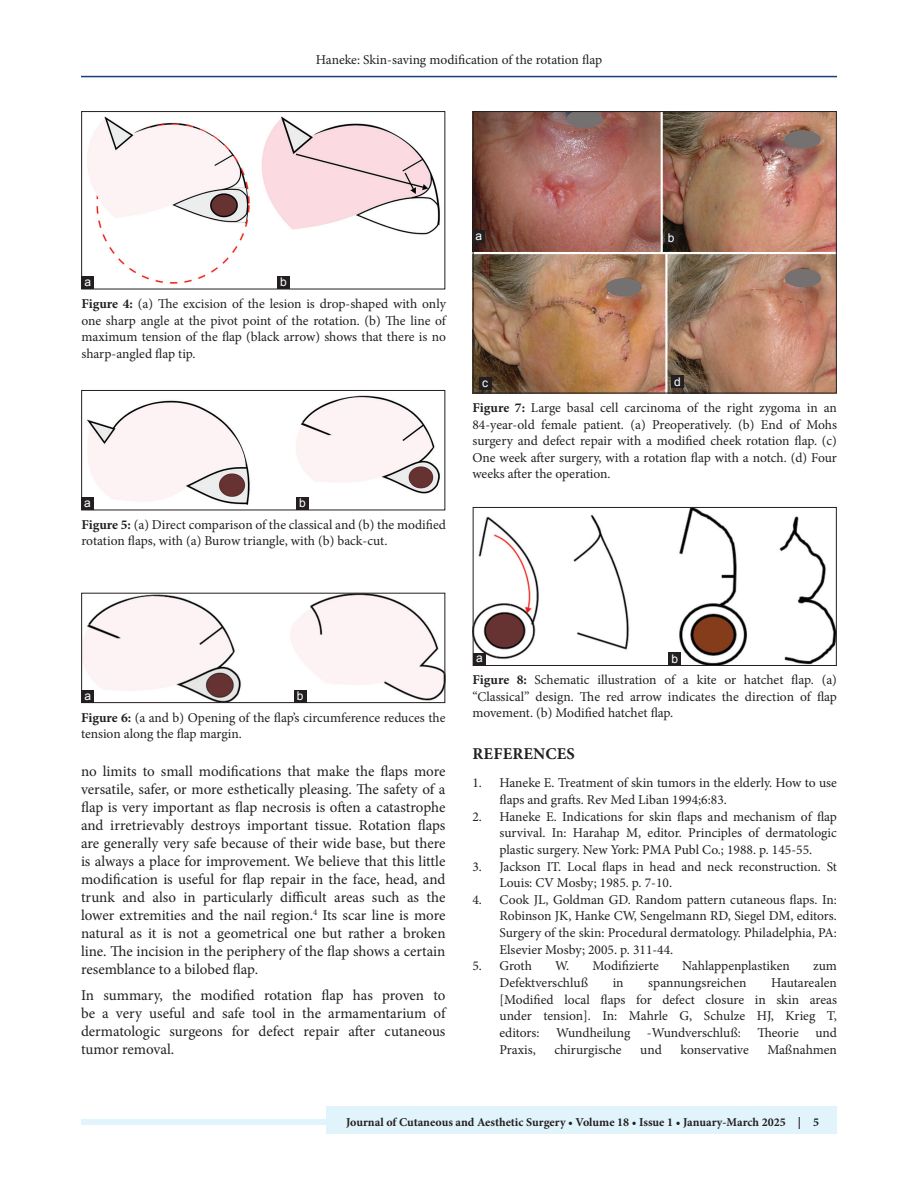
<style>
.page{position:relative;width:918px;height:1188px;background:#fff}
.page>*{position:absolute;margin:0;border:0;box-sizing:border-box;transform-origin:0 0}
.t1{font:700 16.5px "Minion Pro";letter-spacing:.01em;color:#231f20}
.TX{font:15px/18px "Minion Pro";letter-spacing:-.005em;color:#231f20;text-align:justify}
.FGC{font:13.5px/16.5px "Minion Pro";letter-spacing:-.005em;color:#231f20;text-align:justify}
.REF{font:13.5px/16.6px "Minion Pro";color:#231f20;text-align:justify}
.JF{font:700 12px "Minion Pro";color:#231f20}
.LABEL{font:12px "Arial";color:#fff}
.s1{font-weight:700}
</style>
<div class="page">
<hr style="left:81px;top:76px;width:756px;height:1px;background:#164077">
<div style="left:81px;top:1119px;width:756px;height:6px;background:#e1f4fc"></div>
<div style="left:327px;top:1106px;width:510px;height:28px;background:#e1f4fc"></div>
<img style="left:87px;top:395px;width:353px;height:110px">
<div style="left:81px;top:390px;width:364px;height:120px;border:1px solid #231f20"></div>
<img style="left:83px;top:595px;width:360px;height:106px">
<div style="left:81px;top:593px;width:364px;height:110px;border:1px solid #231f20"></div>
<img style="left:87px;top:116px;width:353px;height:168px">
<div style="left:81px;top:111px;width:364px;height:178px;border:1px solid #231f20"></div>
<img style="left:475px;top:509px;width:360px;height:155px">
<div style="left:473px;top:507px;width:364px;height:159px;border:1px solid #231f20"></div>
<div style="left:668px;top:653px;width:13px;height:12px;background:#231f20"></div>
<div style="left:473px;top:653px;width:13px;height:13px;background:#231f20"></div>
<div style="left:81px;top:276px;width:13px;height:13px;background:#231f20"></div>
<div style="left:277px;top:276px;width:13px;height:13px;background:#231f20"></div>
<div style="left:81px;top:497px;width:13px;height:13px;background:#231f20"></div>
<div style="left:296px;top:497px;width:13px;height:13px;background:#231f20"></div>
<div style="left:81px;top:690px;width:13px;height:13px;background:#231f20"></div>
<div style="left:294px;top:690px;width:13px;height:13px;background:#231f20"></div>
<img style="left:475px;top:113px;width:360px;height:278px">
<div style="left:473px;top:111px;width:364px;height:282px;border:1px solid #231f20"></div>
<div style="left:671px;top:375px;width:13px;height:13px;background:#231f20"></div>
<div style="left:479px;top:378px;width:13px;height:12px;background:#231f20"></div>
<div style="left:665px;top:231px;width:12px;height:13px;background:#231f20"></div>
<div style="left:472px;top:230px;width:13px;height:13px;background:#231f20"></div>
<p class="FGC" style="left:316px;top:51px;width:288px">Haneke: Skin-saving modification of the rotation flap</p>
<p class="LABEL" style="left:84px;top:274px;width:8px">a</p>
<p class="LABEL" style="left:280px;top:274px;width:8px">b</p>
<p class="FGC" style="left:81px;top:296px;width:366px"><span class="s1">Figure 4:</span> (a) The excision of the lesion is drop-shaped with only one sharp angle at the pivot point of the rotation. (b) The line of maximum tension of the flap (black arrow) shows that there is no sharp-angled flap tip.</p>
<p class="LABEL" style="left:84px;top:495px;width:8px">a</p>
<p class="LABEL" style="left:299px;top:495px;width:8px">b</p>
<p class="FGC" style="left:81px;top:516px;width:366px"><span class="s1">Figure 5:</span> (a) Direct comparison of the classical and (b) the modified rotation flaps, with (a) Burow triangle, with (b) back-cut.</p>
<p class="LABEL" style="left:476px;top:227px;width:8px">a</p>
<p class="LABEL" style="left:668px;top:229px;width:8px">b</p>
<p class="LABEL" style="left:482px;top:375px;width:7px">c</p>
<p class="LABEL" style="left:674px;top:374px;width:8px">d</p>
<p class="FGC" style="left:472px;top:400px;width:366px"><span class="s1">Figure 7:</span> Large basal cell carcinoma of the right zygoma in an 84-year-old female patient. (a) Preoperatively. (b) End of Mohs surgery and defect repair with a modified cheek rotation flap. (c)<br>One week after surgery, with a rotation flap with a notch. (d) Four weeks after the operation.</p>
<p class="LABEL" style="left:84px;top:687px;width:8px">a</p>
<p class="LABEL" style="left:297px;top:687px;width:8px">b</p>
<p class="FGC" style="left:81px;top:709px;width:366px"><span class="s1">Figure 6:</span> (a and b) Opening of the flap’s circumference reduces the tension along the flap margin.</p>
<p class="TX" style="left:81px;top:762px;width:366px">no limits to small modifications that make the flaps more versatile, safer, or more esthetically pleasing. The safety of a flap is very important as flap necrosis is often a catastrophe and irretrievably destroys important tissue. Rotation flaps are generally very safe because of their wide base, but there is always a place for improvement. We believe that this little modification is useful for flap repair in the face, head, and trunk and also in particularly difficult areas such as the lower extremities and the nail region.<sup>4</sup> Its scar line is more natural as it is not a geometrical one but rather a broken line. The incision in the periphery of the flap shows a certain resemblance to a bilobed flap.</p>
<p class="TX" style="left:81px;top:986px;width:366px">In summary, the modified rotation flap has proven to be a very useful and safe tool in the armamentarium of dermatologic surgeons for defect repair after cutaneous tumor removal.</p>
<p class="LABEL" style="left:476px;top:650px;width:8px">a</p>
<p class="LABEL" style="left:671px;top:651px;width:8px">b</p>
<p class="FGC" style="left:472px;top:672px;width:366px"><span class="s1">Figure 8:</span> Schematic illustration of a kite or hatchet flap. (a) “Classical” design. The red arrow indicates the direction of flap movement. (b) Modified hatchet flap.</p>
<h1 class="t1" style="left:473px;top:742px;width:104px">REFERENCES</h1>
<p class="REF" style="left:500px;top:775px;width:339px;text-indent:-27px">1. Haneke E. Treatment of skin tumors in the elderly. How to use flaps and grafts. Rev Med Liban 1994;6:83.</p>
<p class="REF" style="left:500px;top:808px;width:339px;text-indent:-27px">2. Haneke E. Indications for skin flaps and mechanism of flap survival. In: Harahap M, editor. Principles of dermatologic plastic surgery. New York: PMA Publ Co.; 1988. p. 145-55.</p>
<p class="REF" style="left:500px;top:858px;width:339px;text-indent:-27px">3. Jackson IT. Local flaps in head and neck reconstruction. St<br>Louis: CV Mosby; 1985. p. 7-10.</p>
<p class="REF" style="left:500px;top:891px;width:339px;text-indent:-27px">4. Cook JL, Goldman GD. Random pattern cutaneous flaps. In:<br>Robinson JK, Hanke CW, Sengelmann RD, Siegel DM, editors.<br>Surgery of the skin: Procedural dermatology. Philadelphia, PA:<br>Elsevier Mosby; 2005. p. 311-44.</p>
<p class="REF" style="left:472px;top:958px;width:61px">5. Groth</p>
<p class="REF" style="left:555px;top:958px;width:105px">W. Modifizierte</p>
<p class="REF" style="left:682px;top:958px;width:109px">Nahlappenplastiken</p>
<p class="REF" style="left:813px;top:958px;width:25px">zum</p>
<p class="REF" style="left:500px;top:974px;width:90px">Defektverschluß</p>
<p class="REF" style="left:613px;top:974px;width:13px">in</p>
<p class="REF" style="left:648px;top:974px;width:100px">spannungsreichen</p>
<p class="REF" style="left:500px;top:974px;width:339px;text-indent:272px">Hautarealen [Modified local flaps for defect closure in skin areas under tension]. In: Mahrle G, Schulze HJ, Krieg T, editors: Wundheilung -Wundverschluß: Theorie und Praxis,</p>
<p class="REF" style="left:554px;top:1041px;width:69px">chirurgische</p>
<p class="REF" style="left:640px;top:1041px;width:23px">und</p>
<p class="REF" style="left:681px;top:1041px;width:70px">konservative</p>
<p class="REF" style="left:767px;top:1041px;width:71px">Maßnahmen</p>
<p class="JF" style="left:346px;top:1113px;width:474px">Journal of Cutaneous and Aesthetic Surgery • Volume 18 • Issue 1 • January-March 2025 | 5</p>
</div>
